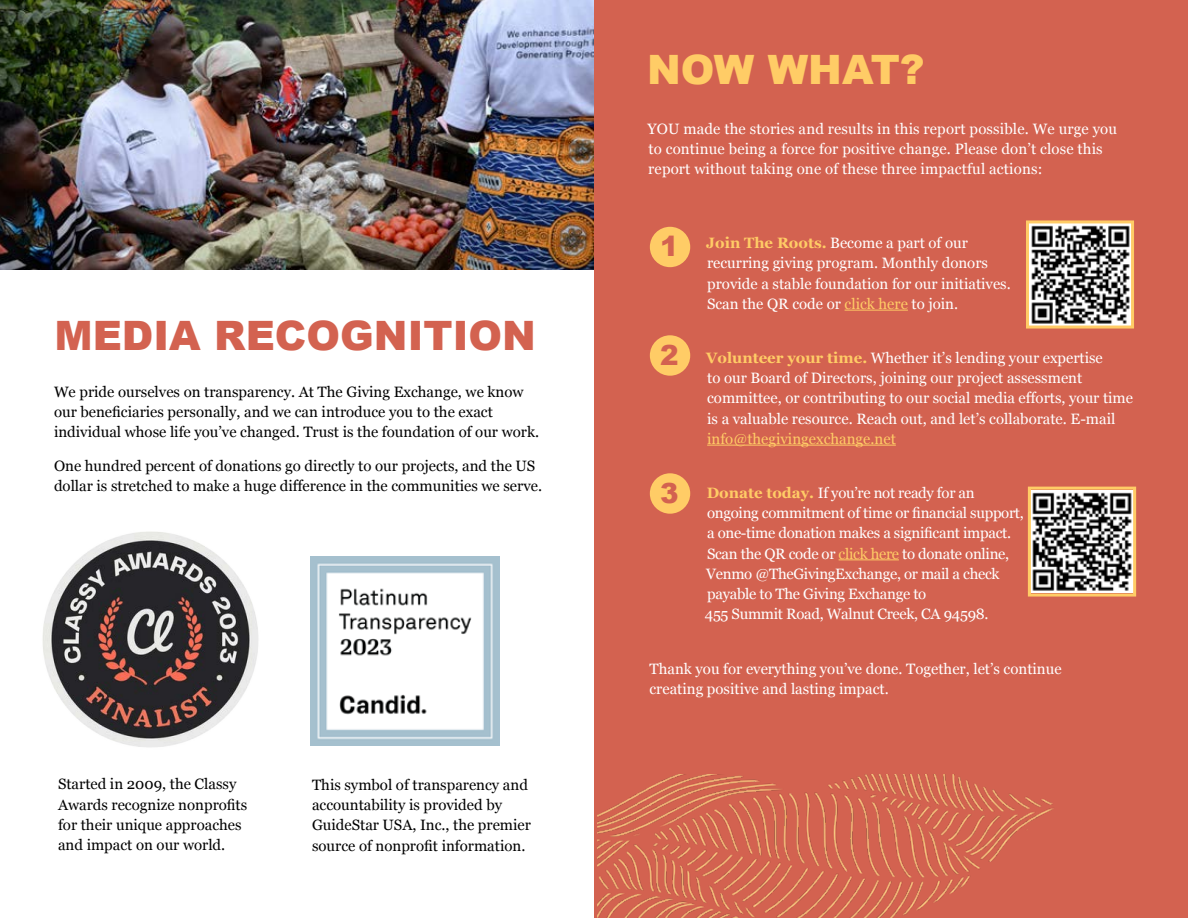
<style>
.page{position:relative;width:1188px;height:918px;background:#fff}
.page>*{position:absolute;margin:0;border:0;box-sizing:border-box;transform-origin:0 0}
.t1{font:900 40.5px "Arial";color:#d36250}
.t2{font:900 40.5px "Arial";color:#fc6}
.t3{font:900 27.75px "Arial";color:#d36250}
.t4{font:15px/20.2px "Georgia";color:#fff}
.t5{font:15px/20.2px "Georgia";color:#000}
.t6{font:15px/20.2px "Georgia";letter-spacing:-.02em;color:#fff}
.t7{font:15px "Georgia";color:#fc6}
.s1{font-weight:700;color:#fc6}
.s2{color:#fc6}
</style>
<div class="page">
<div style="left:594px;top:0;width:594px;height:918px;background:#d36250"></div>
<hr style="left:845px;top:310px;width:63px;height:1px;background:#fc6">
<hr style="left:707px;top:445px;width:189px;height:1px;background:#fc6">
<hr style="left:839px;top:560px;width:60px;height:1px;background:#fc6">
<div style="left:650px;top:227px;width:40px;height:40px;background:#fc6;border-radius:50%"></div>
<div style="left:650px;top:335px;width:40px;height:41px;background:#fc6;border-radius:50%"></div>
<div style="left:650px;top:473px;width:40px;height:41px;background:#fc6;border-radius:50%"></div>
<svg style="left:1026px;top:220px;width:108px;height:109px;background:#938c81"></svg>
<svg style="left:1027px;top:486px;width:110px;height:111px;background:#948b80"></svg>
<img style="left:598px;top:774px;width:456px;height:144px">
<img style="left:42px;top:531px;width:216px;height:216px">
<img style="left:310px;top:556px;width:190px;height:190px">
<img style="left:0;top:0;width:594px;height:270px">
<h1 class="t1" style="left:55px;top:306px;width:483px">MEDIA RECOGNITION</h1>
<p class="t5" style="left:54px;top:381px;width:487px">We pride ourselves on transparency. At The Giving Exchange, we know our beneficiaries personally, and we can introduce you to the exact individual whose life you’ve changed. Trust is the foundation of our work.</p>
<p class="t5" style="left:54px;top:455px;width:490px">One hundred percent of donations go directly to our projects, and the US dollar is stretched to make a huge difference in the communities we serve.</p>
<p class="t5" style="left:58px;top:774px;width:191px">Started in 2009, the Classy<br>Awards recognize nonprofits for their unique approaches and impact on our world.</p>
<p class="t5" style="left:312px;top:774px;width:220px">This symbol of transparency and accountability is provided by<br>GuideStar USA, Inc., the premier source of nonprofit information.</p>
<h1 class="t2" style="left:647px;top:41px;width:279px">NOW WHAT?</h1>
<p class="t4" style="left:648px;top:118px;width:471px">YOU made the stories and results in this report possible. We urge you to continue being a force for positive change. Please don’t close this report without taking one of these three impactful actions:</p>
<h2 class="t3" style="left:660px;top:226px;width:20px">1</h2>
<h2 class="t3" style="left:660px;top:334px;width:20px">2</h2>
<h2 class="t3" style="left:660px;top:472px;width:20px">3</h2>
<p class="t4" style="left:706px;top:232px;width:306px"><span class="s1">Join The Roots.</span> Become a part of our recurring giving program. Monthly donors provide a stable foundation for our initiatives.<br>Scan the QR code or <span class="s2">click here</span> to join.</p>
<p class="t4" style="left:706px;top:347px;width:428px"><span class="s1">Volunteer your time.</span> Whether it’s lending your expertise<br>to our Board of Directors, joining our project assessment committee, or contributing to our social media efforts, your time is a valuable resource. Reach out, and let’s collaborate. E-mail</p>
<p class="t7" style="left:707px;top:428px;width:190px">info@thegivingexchange.net</p>
<p class="t6" style="left:705px;top:482px;width:321px"><span class="s1">Donate today.</span> If you’re not ready for an ongoing commitment of time or financial support, a one-time donation makes a significant impact.<br>Scan the QR code or <span class="s2">click here</span> to donate online, Venmo @TheGivingExchange, or mail a check payable to The Giving Exchange to<br>455 Summit Road, Walnut Creek, CA 94598.</p>
<p class="t4" style="left:650px;top:658px;width:414px">Thank you for everything you’ve done. Together, let’s continue creating positive and lasting impact.</p>
</div>
